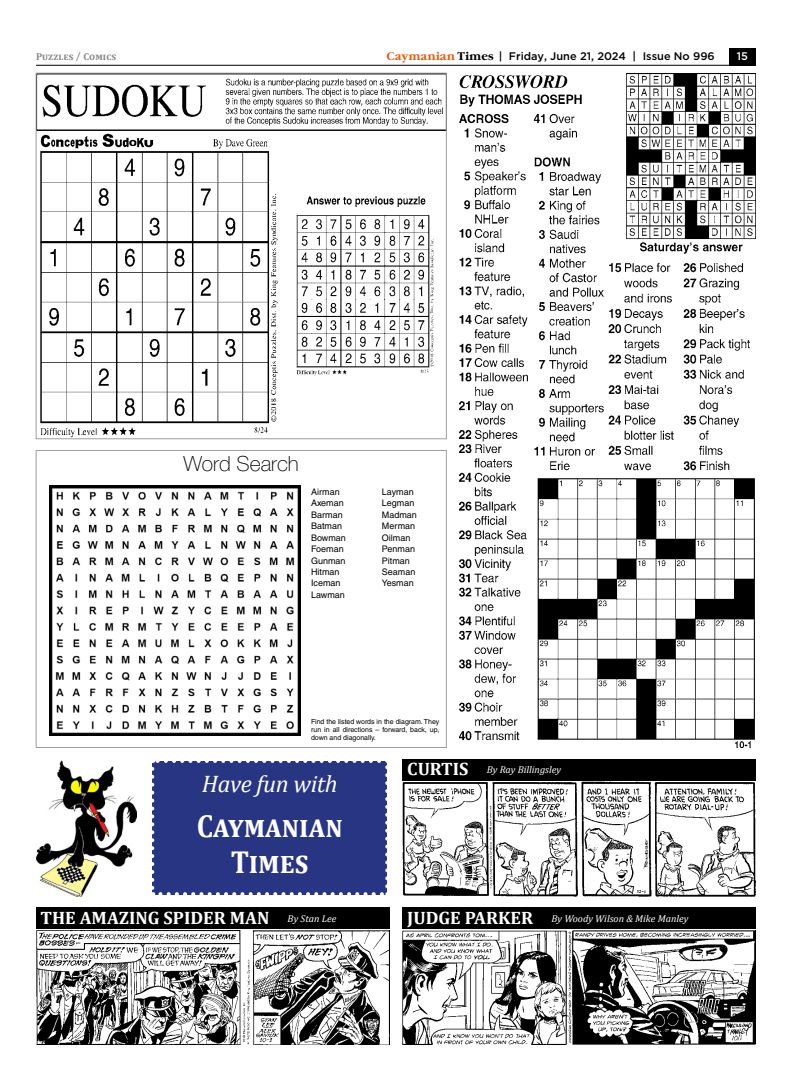
<style>
.page{position:relative;width:792px;height:1080px;background:#fff}
.page>*{position:absolute;margin:0;border:0;box-sizing:border-box;transform-origin:0 0}
.t1{font:700 32px/36px "Cambria";color:#fff;text-align:center;scale:.9 1}
.t2{font:italic 24px "Cambria";letter-spacing:-.015em;color:#fff}
.t3{font:100 21px "Helvetica Neue Cyr";color:#000}
.t4{font:700 18px "Cambria";color:#fff}
.t5{font:500 11px "Gotham";color:#000}
.t6{font:500 11px "Gotham";color:#fff}
.t7{font:italic 10px "Cambria";color:#fff}
.t8{font:700 10px "Cambria";letter-spacing:.01em;color:#878787}
.t9{font:9px/11.4px "Helvetica LT Std";color:#000}
.t10{font:7px/8px "Helvetica LT Std";color:#000;text-align:justify}
.s1{font-family:"Garamond C";font-weight:700;color:#ea5b0b}
.s2{font-family:"Garamond C";font-weight:700}
.s3{font-weight:400;font-style:italic;font-size:10px}
.s4{font-weight:700;font-style:normal;font-size:18px}
</style>
<div class="page">
<div style="left:36px;top:450px;width:410px;height:298px;border:1px solid #9d9d9c"></div>
<div style="left:152px;top:761px;width:235px;height:133px;background:#283583"></div>
<svg style="left:152px;top:769px;width:2px;height:125px"></svg>
<svg style="left:160px;top:892px;width:227px;height:3px"></svg>
<svg style="left:385px;top:761px;width:2px;height:125px"></svg>
<svg style="left:152px;top:761px;width:227px;height:2px"></svg>
<div style="left:36px;top:908px;width:353px;height:21px;background:#000"></div>
<div style="left:403px;top:759px;width:353px;height:22px;background:#000"></div>
<div style="left:403px;top:908px;width:353px;height:21px;background:#000"></div>
<img style="left:403px;top:930px;width:353px;height:115px">
<img style="left:36px;top:930px;width:353px;height:115px">
<img style="left:403px;top:782px;width:353px;height:114px">
<img style="left:460px;top:73px;width:296px;height:675px">
<img style="left:38px;top:78px;width:406px;height:359px">
<div style="left:36px;top:73px;width:410px;height:366px;border:1px solid #9d9d9c"></div>
<img style="left:49px;top:485px;width:251px;height:250px">
<img style="left:36px;top:760px;width:101px;height:136px">
<div style="left:729px;top:48px;width:27px;height:18px;background:#000"></div>
<hr style="left:36px;top:65px;width:720px;height:1px;background:#000">
<p class="t8" style="left:36px;top:50px;width:82px">Puzzles / Comics</p>
<p class="t5" style="left:386px;top:49px;width:330px"><span class="s1">Caymanian</span> <span class="s2">Times</span> | Friday, June 21, 2024 | Issue No 996</p>
<p class="t6" style="left:737px;top:49px;width:13px">15</p>
<h3 class="t3" style="left:184px;top:452px;width:117px">Word Search</h3>
<p class="t9" style="left:311px;top:486px;width:36px">Airman<br>Axeman<br>Barman<br>Batman<br>Bowman<br>Foeman<br>Gunman<br>Hitman<br>Iceman<br>Lawman</p>
<p class="t9" style="left:382px;top:486px;width:37px">Layman<br>Legman<br>Madman<br>Merman<br>Oilman<br>Penman<br>Pitman<br>Seaman<br>Yesman</p>
<p class="t10" style="left:311px;top:717px;width:130px">Find the listed words in the diagram. They run in all directions – forward, back, up, down and diagonally.</p>
<h2 class="t2" style="left:202px;top:767px;width:137px">Have fun with</h2>
<h1 class="t1" style="left:197px;top:807px;width:164px">Caymanian<br>Times</h1>
<h3 class="t4" style="left:40px;top:905px;width:297px">THE AMAZING SPIDER MAN <span class="s3">By Stan Lee</span></h3>
<p class="t7" style="left:407px;top:763px;width:155px"><span class="s4">CURTIS</span> By Ray Billingsley</p>
<p class="t7" style="left:407px;top:911px;width:283px"><span class="s4">JUDGE PARKER</span> By Woody Wilson &amp; Mike Manley</p>
</div>
